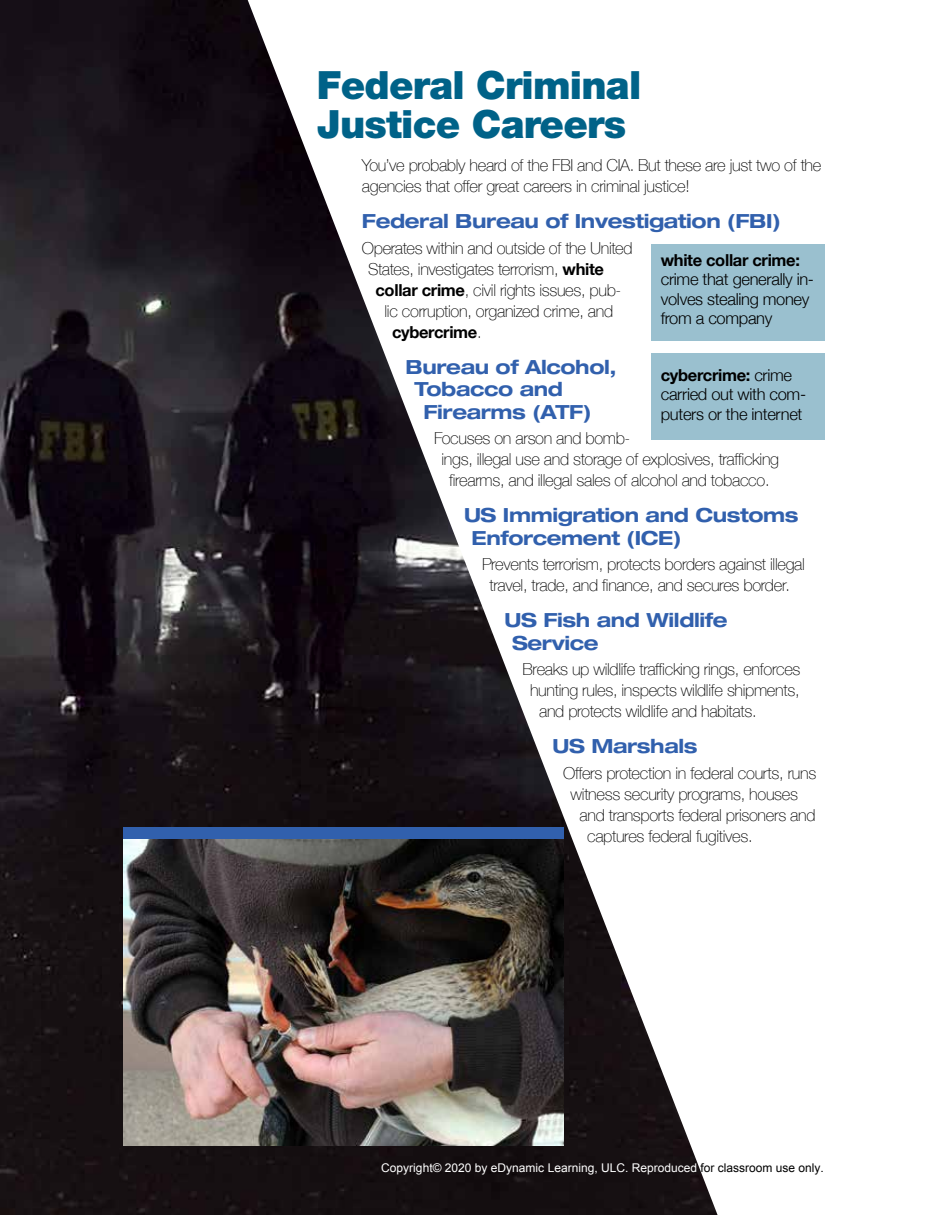
<style>
.page{position:relative;width:932px;height:1215px;background:#fff}
.page>*{position:absolute;margin:0;border:0;box-sizing:border-box;transform-origin:0 0}
.t1{font:900 39px/39px "Helvetica Neue";letter-spacing:-.02em;color:#006288}
.t2{font:700 expanded 19.5px/22.5px "Helvetica Neue";letter-spacing:-.02em;color:#3160ad}
.t3{font:100 16.5px/21px "Helvetica Neue";letter-spacing:-.02em;color:#000}
.t4{font:300 16.5px/19.5px "Helvetica Neue";letter-spacing:-.02em;color:#000}
.t5{font:700 16.5px "Helvetica Neue";letter-spacing:-.02em;color:#000}
.t6{font:12px "Arial";color:#fff}
.s1{font-weight:700}
.s2{font-weight:100}
.s3{color:#000}
</style>
<div class="page">
<img style="left:0;top:0;width:717px;height:1215px">
<img style="left:123px;top:839px;width:441px;height:307px">
<div style="left:123px;top:827px;width:441px;height:12px;background:#3160ad"></div>
<div style="left:651px;top:244px;width:174px;height:96px;background:#9ac0cf"></div>
<div style="left:651px;top:354px;width:174px;height:86px;background:#9ac0cf"></div>
<h1 class="t1" style="left:317px;top:65px;width:326px">Federal Criminal<br>Justice Careers</h1>
<p class="t3" style="left:362px;top:154px;width:461px">You’ve probably heard of the FBI and CIA. But these are just two of the agencies that offer great careers in criminal justice!</p>
<p class="t2" style="left:362px;top:210px;width:420px">Federal Bureau of Investigation (FBI)</p>
<p class="t3" style="left:362px;top:237px;width:272px">Operates within and outside of the United</p>
<p class="t3" style="left:368px;top:258px;width:237px">States, investigates terrorism, <span class="s1">white</span></p>
<p class="t3" style="left:375px;top:279px;width:247px"><span class="s1">collar crime</span>, civil rights issues, pub-</p>
<p class="t3" style="left:384px;top:300px;width:230px">lic corruption, organized crime, and</p>
<p class="t5" style="left:392px;top:319px;width:91px">cybercrime<span class="s2">.</span></p>
<p class="t2" style="left:405px;top:355px;width:213px">Bureau of Alcohol,</p>
<p class="t2" style="left:414px;top:378px;width:150px">Tobacco and</p>
<p class="t2" style="left:423px;top:400px;width:169px">Firearms (ATF)</p>
<p class="t3" style="left:434px;top:427px;width:198px">Focuses on arson and bomb-</p>
<p class="t3" style="left:441px;top:448px;width:339px">ings, illegal use and storage of explosives, trafficking</p>
<p class="t3" style="left:449px;top:469px;width:322px">firearms, and illegal sales of alcohol and tobacco.</p>
<p class="t2" style="left:471px;top:504px;width:328px;text-indent:-8px">US Immigration and Customs<br>Enforcement (ICE)</p>
<p class="t3" style="left:482px;top:553px;width:324px;text-align:center">Prevents terrorism, protects borders against illegal travel, trade, and finance, and secures border.</p>
<p class="t2" style="left:512px;top:609px;width:217px;text-indent:-8px">US Fish and Wildlife<br>Service</p>
<p class="t3" style="left:522px;top:658px;width:279px">Breaks up wildlife trafficking rings, enforces</p>
<p class="t3" style="left:530px;top:679px;width:271px">hunting rules, inspects wildlife shipments,</p>
<p class="t3" style="left:539px;top:700px;width:219px">and protects wildlife and habitats.</p>
<p class="t2" style="left:552px;top:735px;width:146px">US Marshals</p>
<p class="t3" style="left:563px;top:762px;width:255px">Offers protection in federal courts, runs</p>
<p class="t3" style="left:570px;top:783px;width:229px">witness security programs, houses</p>
<p class="t3" style="left:579px;top:804px;width:237px">and transports federal prisoners and</p>
<p class="t3" style="left:587px;top:825px;width:167px">captures federal fugitives.</p>
<p class="t5" style="left:660px;top:247px;width:141px">white collar crime:</p>
<p class="t4" style="left:660px;top:268px;width:155px">crime that generally in&shy;volves stealing money from a company</p>
<p class="t4" style="left:660px;top:364px;width:147px"><span class="s1">cybercrime:</span> crime carried out with com&shy;puters or the internet</p>
<p class="t6" style="left:381px;top:1160px;width:444px">Copyright© 2020 by eDynamic Learning, ULC. Reproduced <span class="s3">for classroom use only.</span></p>
</div>
